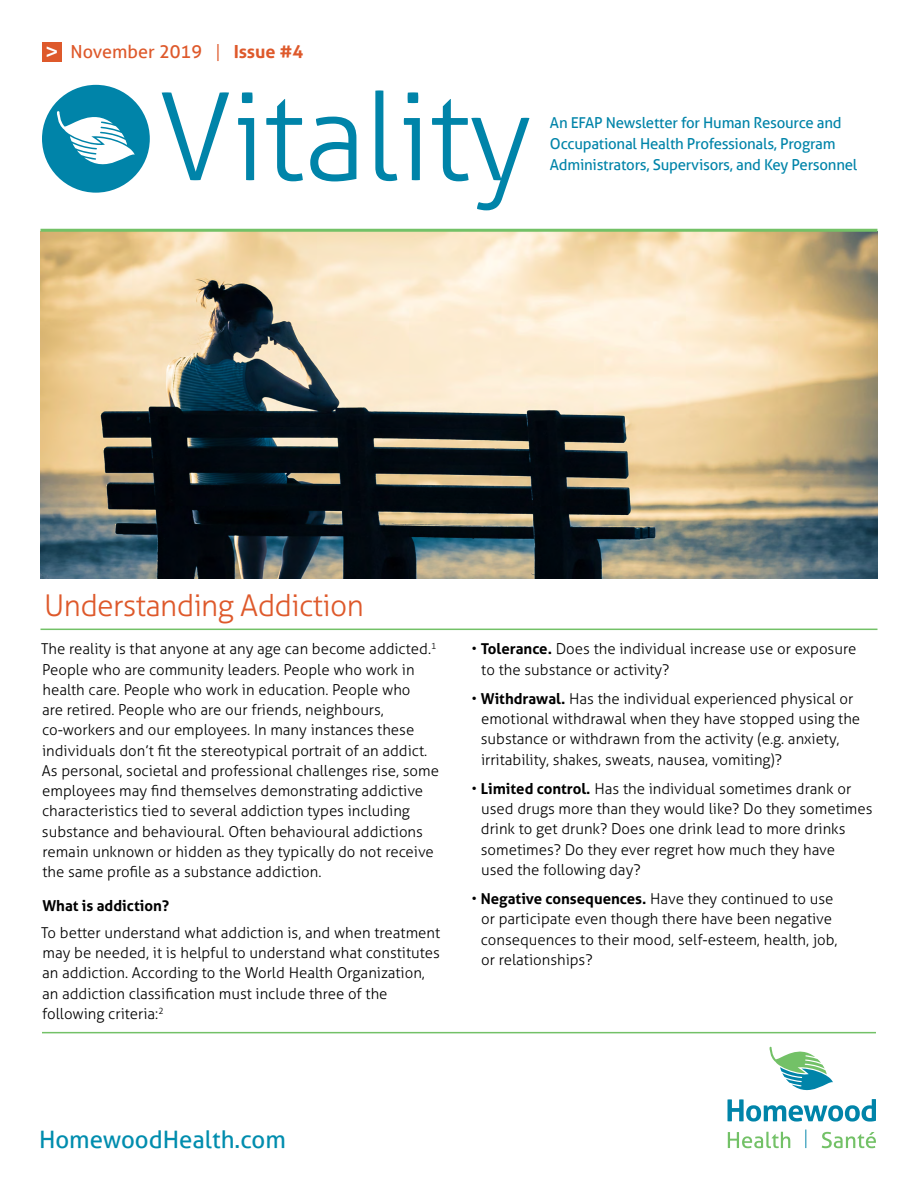
<style>
.page{position:relative;width:918px;height:1188px;background:#fff}
.page>*{position:absolute;margin:0;border:0;box-sizing:border-box;transform-origin:0 0}
.t1{font:300 121.5px "Aller";letter-spacing:-.01em;color:#0084a9}
.t2{font:300 30px "Aller";letter-spacing:-.02em;color:#de592b}
.t3{font:24px "Aller";color:#008dae}
.t4{font:18px "Aller";color:#de592b}
.t5{font:300 15px/20.2px "Aller";color:#000}
.t6{font:15px/21px "Aller";letter-spacing:-.015em;color:#0084a9}
.t7{font:700 15px "Aller";color:#000}
.s1{font-size:24px;color:#fff}
.s2{font-weight:300}
.s3{font-weight:700}
</style>
<div class="page">
<img style="left:40px;top:232px;width:838px;height:347px">
<div style="left:42px;top:85px;width:108px;height:108px;background:#0084a9;border-radius:50%"></div>
<svg style="left:728px;top:1046px;width:148px;height:76px"></svg>
<svg style="left:728px;top:1132px;width:62px;height:16px"></svg>
<svg style="left:822px;top:1132px;width:54px;height:16px"></svg>
<svg style="left:805px;top:1130px;width:1px;height:18px"></svg>
<div style="left:42px;top:42px;width:20px;height:20px;background:#de592b"></div>
<svg style="left:57px;top:111px;width:78px;height:53px"></svg>
<hr style="left:42px;top:1032px;width:834px;height:1px;background:#73c167">
<hr style="left:40px;top:229px;width:838px;height:3px;background:#73c167">
<hr style="left:40px;top:629px;width:838px;height:1px;background:#73c167">
<p class="t4" style="left:45px;top:41px;width:260px"><span class="s1">&gt;</span> November 2019 <span class="s2">|</span> <span class="s3">Issue #4</span></p>
<h1 class="t1" style="left:158px;top:64px;width:375px">Vitality</h1>
<p class="t6" style="left:550px;top:112px;width:309px">An EFAP Newsletter for Human Resource and<br>Occupational Health Professionals, Program<br>Administrators, Supervisors, and Key Personnel</p>
<h2 class="t2" style="left:44px;top:587px;width:321px">Understanding Addiction</h2>
<p class="t5" style="left:41px;top:639px;width:399px">The reality is that anyone at any age can become addicted.<sup>1<br></sup>People who are community leaders. People who work in health care. People who work in education. People who<br>are retired. People who are our friends, neighbours, co-workers and our employees. In many instances these individuals don’t fit the stereotypical portrait of an addict.<br>As personal, societal and professional challenges rise, some employees may find themselves demonstrating addictive characteristics tied to several addiction types including substance and behavioural. Often behavioural addictions remain unknown or hidden as they typically do not receive the same profile as a substance addiction.</p>
<p class="t7" style="left:43px;top:896px;width:128px">What is addiction?</p>
<p class="t5" style="left:41px;top:923px;width:401px">To better understand what addiction is, and when treatment may be needed, it is helpful to understand what constitutes an addiction. According to the World Health Organization, an addiction classification must include three of the following criteria:<sup>2</sup></p>
<p class="t5" style="left:481px;top:639px;width:377px;text-indent:-10px">• <span class="s3">Tolerance.</span> Does the individual increase use or exposure to the substance or activity?</p>
<p class="t5" style="left:481px;top:689px;width:381px;text-indent:-9px">• <span class="s3">Withdrawal.</span> Has the individual experienced physical or emotional withdrawal when they have stopped using the substance or withdrawn from the activity (e.g. anxiety, irritability, shakes, sweats, nausea, vomiting)?</p>
<p class="t5" style="left:481px;top:779px;width:393px;text-indent:-9px">• <span class="s3">Limited control.</span> Has the individual sometimes drank or used drugs more than they would like? Do they sometimes drink to get drunk? Does one drink lead to more drinks sometimes? Do they ever regret how much they have<br>used the following day?</p>
<p class="t5" style="left:481px;top:889px;width:358px;text-indent:-9px">• <span class="s3">Negative consequences.</span> Have they continued to use or participate even though there have been negative consequences to their mood, self-esteem, health, job, or relationships?</p>
<h3 class="t3" style="left:39px;top:1125px;width:248px">HomewoodHealth.com</h3>
</div>
